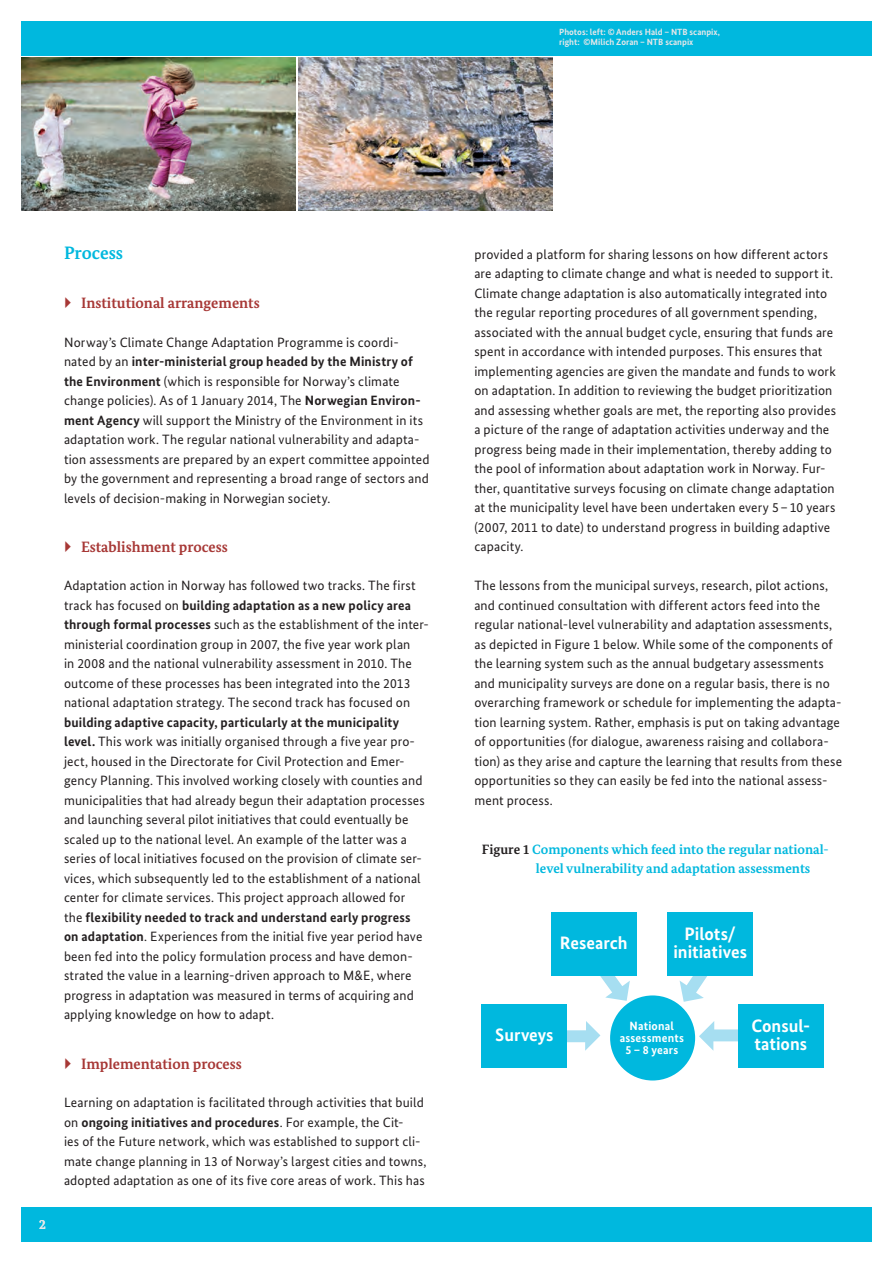
<style>
.page{position:relative;width:893px;height:1263px;background:#fff}
.page>*{position:absolute;margin:0;border:0;box-sizing:border-box;transform-origin:0 0}
.t1{font:700 18px/18px "Bundes Sans";color:#fff;text-align:center}
.Überschrift1{font:700 18px "Bundes Serif";color:#00b8de}
.t2{font:700 15px "Bundes Serif";color:#a73836}
.Absatz{font:13.5px/19.5px "Bundes Sans";letter-spacing:.01em;color:#231f20}
.Überschrift3{font:700 13.5px/19.5px "Bundes Serif";color:#00b8de}
.Seitenzahl_links{font:700 13.5px "Bundes Serif";color:#e6e7e9}
.t3{font:700 12px/12px "Bundes Sans";letter-spacing:.015em;color:#fff;text-align:center}
.Fotonachweis{font:700 9px/10.8px "Bundes Sans";color:#e6e7e9}
.s1{font-weight:700}
.s2{color:#231f20}
</style>
<div class="page">
<div style="left:21px;top:1208px;width:851px;height:34px;background:#00b8de"></div>
<div style="left:21px;top:21px;width:851px;height:34px;background:#00b8de"></div>
<img style="left:299px;top:57px;width:253px;height:153px">
<img style="left:21px;top:57px;width:275px;height:153px">
<div style="left:610px;top:995px;width:85px;height:85px;background:#00b8de;border-radius:50%"></div>
<svg style="left:567px;top:1021px;width:33px;height:30px"></svg>
<svg style="left:600px;top:976px;width:30px;height:25px"></svg>
<svg style="left:680px;top:976px;width:27px;height:26px"></svg>
<svg style="left:699px;top:1021px;width:39px;height:30px"></svg>
<div style="left:551px;top:912px;width:85px;height:64px;background:#00b8de"></div>
<div style="left:668px;top:912px;width:85px;height:64px;background:#00b8de"></div>
<div style="left:738px;top:1004px;width:85px;height:64px;background:#00b8de"></div>
<div style="left:482px;top:1004px;width:85px;height:64px;background:#00b8de"></div>
<p class="Fotonachweis" style="left:559px;top:26px;width:162px">Photos: left: © Anders Hald – NTB scanpix, right: ©Milich Zoran – NTB scanpix</p>
<p class="Seitenzahl_links" style="left:39px;top:1216px;width:8px">2</p>
<p class="Überschrift1" style="left:64px;top:242px;width:61px">Process</p>
<p class="t2" style="left:81px;top:294px;width:180px">Institutional arrangements</p>
<p class="Absatz" style="left:64px;top:332px;width:367px">Norway’s Climate Change Adaptation Programme is coordi&shy;nated by an <span class="s1">inter-ministerial group headed by the Ministry of the Environment</span> (which is responsible for Norway’s climate change policies). As of 1 January 2014, The <span class="s1">Norwegian Environ&shy;ment Agency</span> will support the Ministry of the Environment in its adaptation work. The regular national vulnerability and adapta&shy;tion assessments are prepared by an expert committee appointed by the government and representing a broad range of sectors and levels of decision-making in Norwegian society.</p>
<p class="t2" style="left:81px;top:538px;width:148px">Establishment process</p>
<p class="Absatz" style="left:64px;top:576px;width:366px">Adaptation action in Norway has followed two tracks. The first track has focused on <span class="s1">building adaptation as a new policy area through formal processes</span> such as the establishment of the inter&shy;ministerial coordination group in 2007, the five year work plan<br>in 2008 and the national vulnerability assessment in 2010. The outcome of these processes has been integrated into the 2013 national adaptation strategy. The second track has focused on <span class="s1">building adaptive capacity, particularly at the municipality level.</span> This work was initially organised through a five year pro&shy;ject, housed in the Directorate for Civil Protection and Emer&shy;gency Planning. This involved working closely with counties and municipalities that had already begun their adaptation processes and launching several pilot initiatives that could eventually be scaled up to the national level. An example of the latter was a series of local initiatives focused on the provision of climate ser&shy;vices, which subsequently led to the establishment of a national center for climate services. This project approach allowed for<br>the <span class="s1">flexibility needed to track and understand early progress<br>on adaptation</span>. Experiences from the initial five year period have been fed into the policy formulation process and have demon&shy;strated the value in a learning-driven approach to M&amp;E, where progress in adaptation was measured in terms of acquiring and applying knowledge on how to adapt.</p>
<p class="t2" style="left:81px;top:1054px;width:162px">Implementation process</p>
<p class="Absatz" style="left:64px;top:1092px;width:364px">Learning on adaptation is facilitated through activities that build on <span class="s1">ongoing initiatives and procedures</span>. For example, the Cit-<br>ies of the Future network, which was established to support cli&shy;mate change planning in 13 of Norway’s largest cities and towns, adopted adaptation as one of its five core areas of work. This has</p>
<p class="Absatz" style="left:474px;top:244px;width:363px">provided a platform for sharing lessons on how different actors are adapting to climate change and what is needed to support it.<br>Climate change adaptation is also automatically integrated into the regular reporting procedures of all government spending, associated with the annual budget cycle, ensuring that funds are spent in accordance with intended purposes. This ensures that implementing agencies are given the mandate and funds to work on adaptation. In addition to reviewing the budget prioritization and assessing whether goals are met, the reporting also provides a picture of the range of adaptation activities underway and the progress being made in their implementation, thereby adding to the pool of information about adaptation work in Norway. Fur&shy;ther, quantitative surveys focusing on climate change adaptation at the municipality level have been undertaken every 5–10 years (2007, 2011 to date) to understand progress in building adaptive capacity.</p>
<p class="Absatz" style="left:474px;top:576px;width:369px">The lessons from the municipal surveys, research, pilot actions, and continued consultation with different actors feed into the regular national-level vulnerability and adaptation assessments, as depicted in Figure 1 below. While some of the components of the learning system such as the annual budgetary assessments and municipality surveys are done on a regular basis, there is no overarching framework or schedule for implementing the adapta&shy;tion learning system. Rather, emphasis is put on taking advantage of opportunities (for dialogue, awareness raising and collabora&shy;tion) as they arise and capture the learning that results from these opportunities so they can easily be fed into the national assess&shy;ment process.</p>
<p class="Überschrift3" style="left:536px;top:839px;width:294px;text-indent:-54px"><span class="s2">Figure 1</span> Components which feed into the regular national&shy;level vulnerability and adaptation assessments</p>
<p class="t1" style="left:560px;top:934px;width:69px">Research</p>
<p class="t1" style="left:673px;top:925px;width:75px">Pilots/ initiatives</p>
<p class="t1" style="left:495px;top:1026px;width:60px">Surveys</p>
<p class="t3" style="left:620px;top:1019px;width:66px">National assessments<br>5 – 8 years</p>
<p class="t1" style="left:751px;top:1017px;width:58px;text-align:left">Consul&shy;tations</p>
</div>
